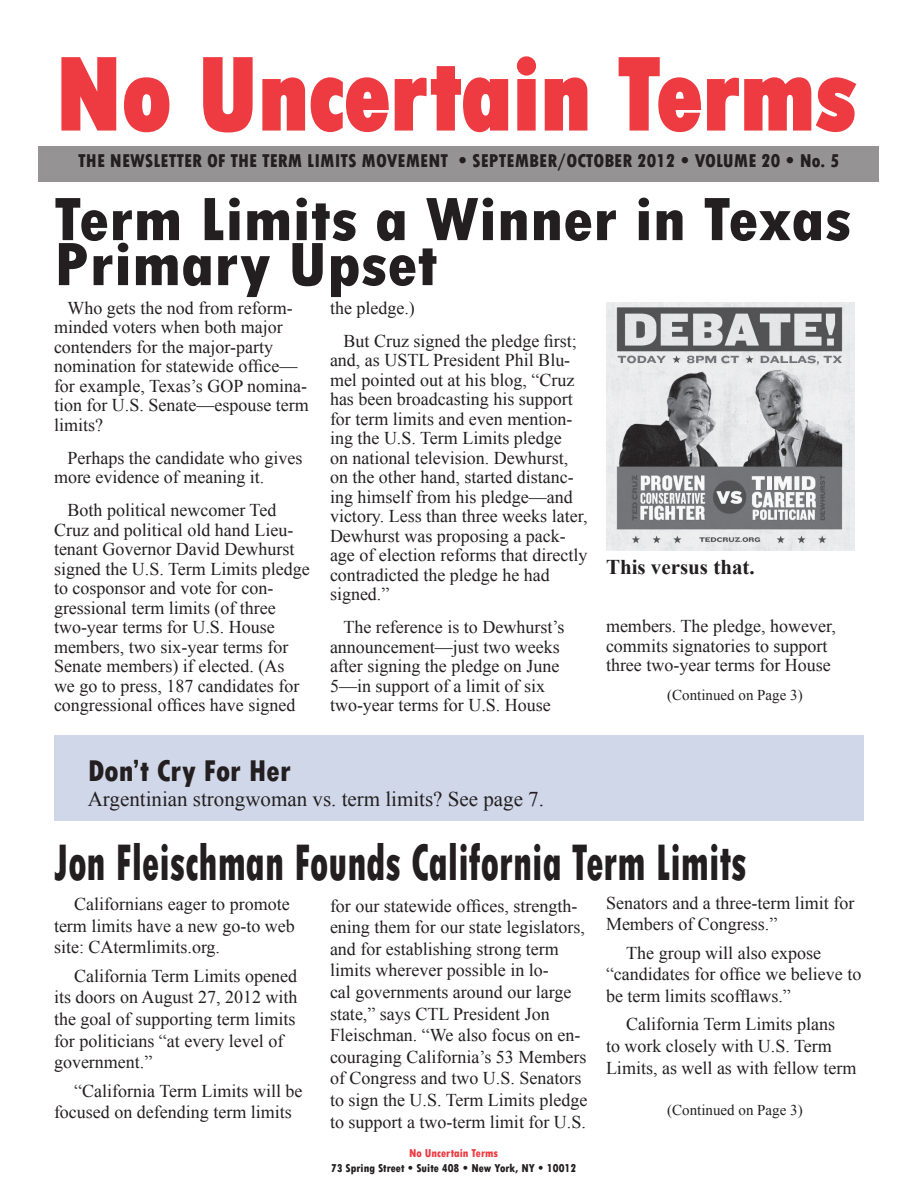
<style>
.page{position:relative;width:918px;height:1188px;background:#fff}
.page>*{position:absolute;margin:0;border:0;box-sizing:border-box;transform-origin:0 0}
.t1{font:800 condensed 108px "Tw Cen";color:#ee3a41}
.Headline{font:800 condensed 64.5px "Tw Cen";color:#231f20;scale:1.09 1}
.t2{font:800 condensed 53.85px "Tw Cen";color:#231f20;scale:.75 1}
.blue_screened_box__s{font:800 condensed 31.5px "Tw Cen";color:#231f20}
.blue_screened_box__t{font:21px "Times New Roman";color:#231f20}
.t3{font:700 21px "Times New Roman";color:#231f20}
.t4{font:800 condensed 19.5px "Tw Cen";color:#231f20}
.t5{font:18px/19.5px "Times New Roman";color:#231f20}
.Con_t_to_text{font:15px "Times New Roman";color:#231f20}
.footer__2{font:800 condensed 12px "Tw Cen";color:#231f20}
.t6{font:800 condensed 12px "Tw Cen";color:#ee3a41}
</style>
<div class="page">
<svg style="left:61px;top:57px;width:109px;height:76px"></svg>
<svg style="left:203px;top:57px;width:50px;height:76px"></svg>
<svg style="left:262px;top:56px;width:326px;height:77px"></svg>
<svg style="left:618px;top:57px;width:239px;height:76px"></svg>
<div style="left:39px;top:147px;width:840px;height:35px;background:#959394"></div>
<div style="left:54px;top:735px;width:810px;height:86px;background:#d0d7e9"></div>
<img style="left:606px;top:303px;width:248px;height:248px">
<p class="t1" style="left:55px;top:30px;width:803px">No Uncertain Terms</p>
<p class="t4" style="left:78px;top:150px;width:763px">THE NEWSLETTER OF THE TERM LIMITS MOVEMENT • SEPTEMBER/OCTOBER 2012 • VOLUME 20 • No. 5</p>
<p class="Headline" style="left:54px;top:181px;width:733px">Term Limits a Winner in Texas</p>
<p class="Headline" style="left:54px;top:226px;width:354px">Primary Upset</p>
<p class="t5" style="left:54px;top:297px;width:256px;text-indent:14px">Who gets the nod from reform&shy;minded voters when both major contenders for the major-party nomination for statewide office— for example, Texas’s GOP nomina&shy;tion for U.S. Senate—espouse term limits?</p>
<p class="t5" style="left:54px;top:447px;width:250px;text-indent:14px">Perhaps the candidate who gives more evidence of meaning it.</p>
<p class="t5" style="left:54px;top:500px;width:257px;text-indent:14px">Both political newcomer Ted<br>Cruz and political old hand Lieu&shy;tenant Governor David Dewhurst signed the U.S. Term Limits pledge to cosponsor and vote for con&shy;gressional term limits (of three two-year terms for U.S. House members, two six-year terms for<br>Senate members) if elected. (As we go to press, 187 candidates for congressional offices have signed</p>
<p class="t5" style="left:330px;top:297px;width:86px">the pledge.)</p>
<p class="t5" style="left:330px;top:330px;width:259px;text-indent:14px">But Cruz signed the pledge first; and, as USTL President Phil Blu&shy;mel pointed out at his blog, “Cruz has been broadcasting his support for term limits and even mention&shy;ing the U.S. Term Limits pledge<br>on national television. Dewhurst, on the other hand, started distanc&shy;ing himself from his pledge—and victory. Less than three weeks later,<br>Dewhurst was proposing a pack&shy;age of election reforms that directly contradicted the pledge he had signed.”</p>
<p class="t5" style="left:330px;top:617px;width:236px;text-indent:14px">The reference is to Dewhurst’s announcement—just two weeks after signing the pledge on June<br>5—in support of a limit of six two-year terms for U.S. House</p>
<p class="t3" style="left:606px;top:552px;width:150px">This versus that.</p>
<p class="t5" style="left:606px;top:616px;width:231px">members. The pledge, however, commits signatories to support three two-year terms for House</p>
<p class="Con_t_to_text" style="left:667px;top:685px;width:137px">(Continued on Page 3)</p>
<p class="blue_screened_box__s" style="left:88px;top:752px;width:205px">Don’t Cry For Her</p>
<p class="blue_screened_box__t" style="left:88px;top:785px;width:458px">Argentinian strongwoman vs. term limits? See page 7.</p>
<p class="t2" style="left:54px;top:831px;width:925px">Jon Fleischman Founds California Term Limits</p>
<p class="t5" style="left:54px;top:893px;width:242px;line-height:21.6px;text-indent:20px">Californians eager to promote term limits have a new go-to web site: CAtermlimits.org.</p>
<p class="t5" style="left:54px;top:965px;width:245px;line-height:21.6px;text-indent:20px">California Term Limits opened its doors on August 27, 2012 with the goal of supporting term limits for politicians “at every level of government.”</p>
<p class="t5" style="left:54px;top:1079px;width:250px;line-height:21.6px;text-indent:20px">“California Term Limits will be focused on defending term limits</p>
<p class="t5" style="left:330px;top:894px;width:259px;line-height:21.6px">for our statewide offices, strength&shy;ening them for our state legislators, and for establishing strong term limits wherever possible in lo-<br>cal governments around our large state,” says CTL President Jon Fleischman. “We also focus on en&shy;couraging California’s 53 Members of Congress and two U.S. Senators to sign the U.S. Term Limits pledge to support a two-term limit for U.S.</p>
<p class="t6" style="left:409px;top:1146px;width:91px">No Uncertain Terms</p>
<p class="footer__2" style="left:331px;top:1161px;width:247px">73 Spring Street • Suite 408 • New York, NY • 10012</p>
<p class="t5" style="left:606px;top:892px;width:250px;line-height:21.6px">Senators and a three-term limit for<br>Members of Congress.”</p>
<p class="t5" style="left:606px;top:942px;width:257px;line-height:21.6px;text-indent:20px">The group will also expose “candidates for office we believe to be term limits scofflaws.”</p>
<p class="t5" style="left:606px;top:1013px;width:252px;line-height:21.6px;text-indent:20px">California Term Limits plans<br>to work closely with U.S. Term<br>Limits, as well as with fellow term</p>
<p class="Con_t_to_text" style="left:667px;top:1100px;width:137px">(Continued on Page 3)</p>
</div>
